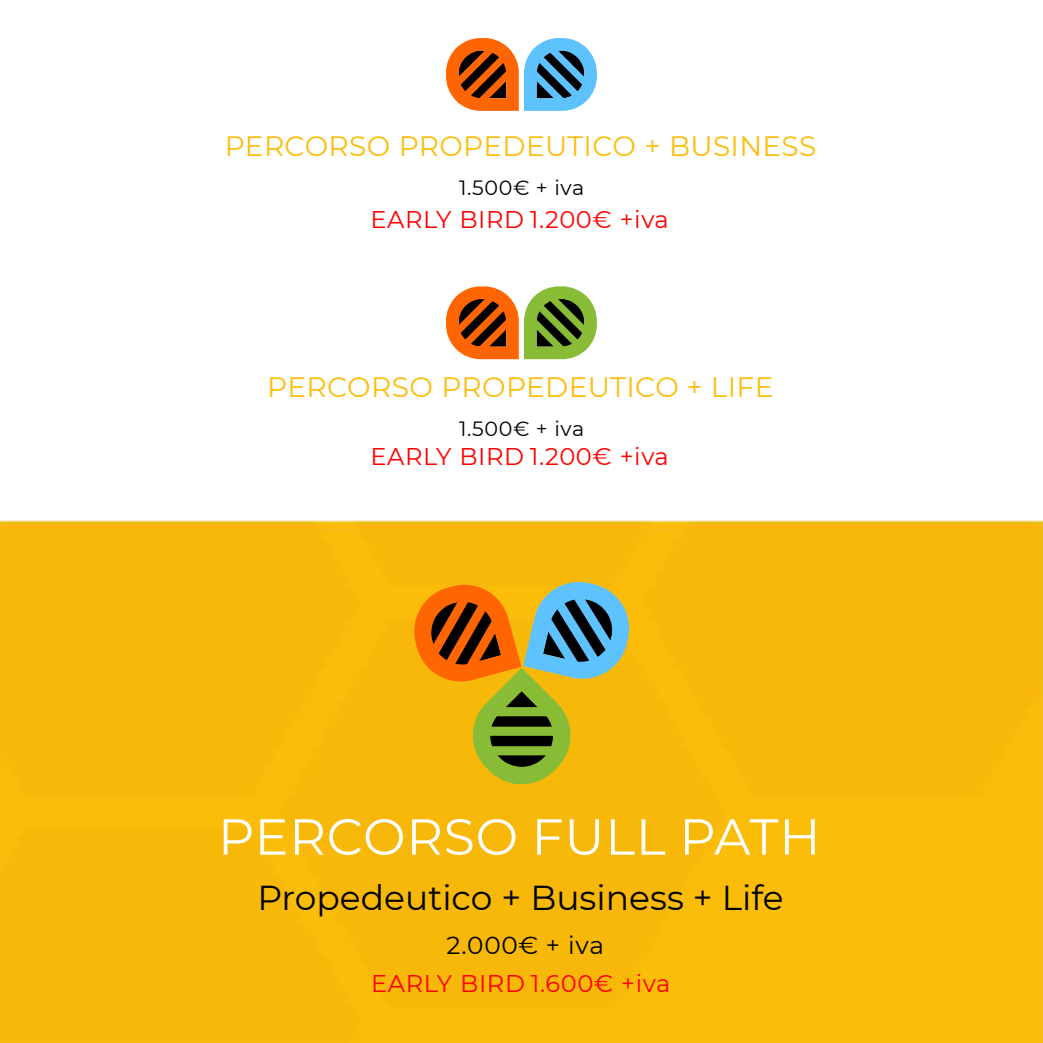
<style>
.page{position:relative;width:1043px;height:1043px;background:#fff}
.page>*{position:absolute;margin:0;border:0;box-sizing:border-box;transform-origin:0 0}
.t1{font:50.57px "Montserrat";letter-spacing:.015em;color:#fff}
.t2{font:34.48px "Montserrat";color:#000}
.t3{font:28px "Montserrat";letter-spacing:.01em;color:#fcbd0c}
.t4{font:24.68px "Montserrat";letter-spacing:.03em;color:#000}
.t5{font:24.15px "Montserrat";letter-spacing:.025em;color:#fe0000}
.t6{font:20.65px "Montserrat";letter-spacing:.03em;color:#000}
</style>
<div class="page">
<div style="left:0;top:520px;width:1042px;height:522px;background:#f7b809"></div>
<svg style="left:524px;top:38px;width:72px;height:73px;background:#61a3cb"></svg>
<svg style="left:446px;top:38px;width:72px;height:73px;background:#cb6725"></svg>
<svg style="left:446px;top:286px;width:72px;height:73px;background:#cb6725"></svg>
<svg style="left:524px;top:286px;width:72px;height:73px;background:#7e9f47"></svg>
<svg style="left:412px;top:580px;width:218px;height:204px;background:#b6982d"></svg>
<p class="t3" style="left:225px;top:129px;width:593px">PERCORSO PROPEDEUTICO + BUSINESS</p>
<p class="t6" style="left:459px;top:175px;width:126px">1.500€ + iva</p>
<p class="t5" style="left:370px;top:204px;width:300px">EARLY BIRD 1.200€ +iva</p>
<p class="t3" style="left:267px;top:370px;width:507px">PERCORSO PROPEDEUTICO + LIFE</p>
<p class="t6" style="left:459px;top:415px;width:126px">1.500€ + iva</p>
<p class="t5" style="left:370px;top:442px;width:300px">EARLY BIRD 1.200€ +iva</p>
<h1 class="t1" style="left:218px;top:805px;width:603px">PERCORSO FULL PATH</h1>
<h2 class="t2" style="left:257px;top:876px;width:527px">Propedeutico + Business + Life</h2>
<p class="t4" style="left:446px;top:930px;width:159px">2.000€ + iva</p>
<p class="t5" style="left:371px;top:968px;width:300px">EARLY BIRD 1.600€ +iva</p>
</div>
